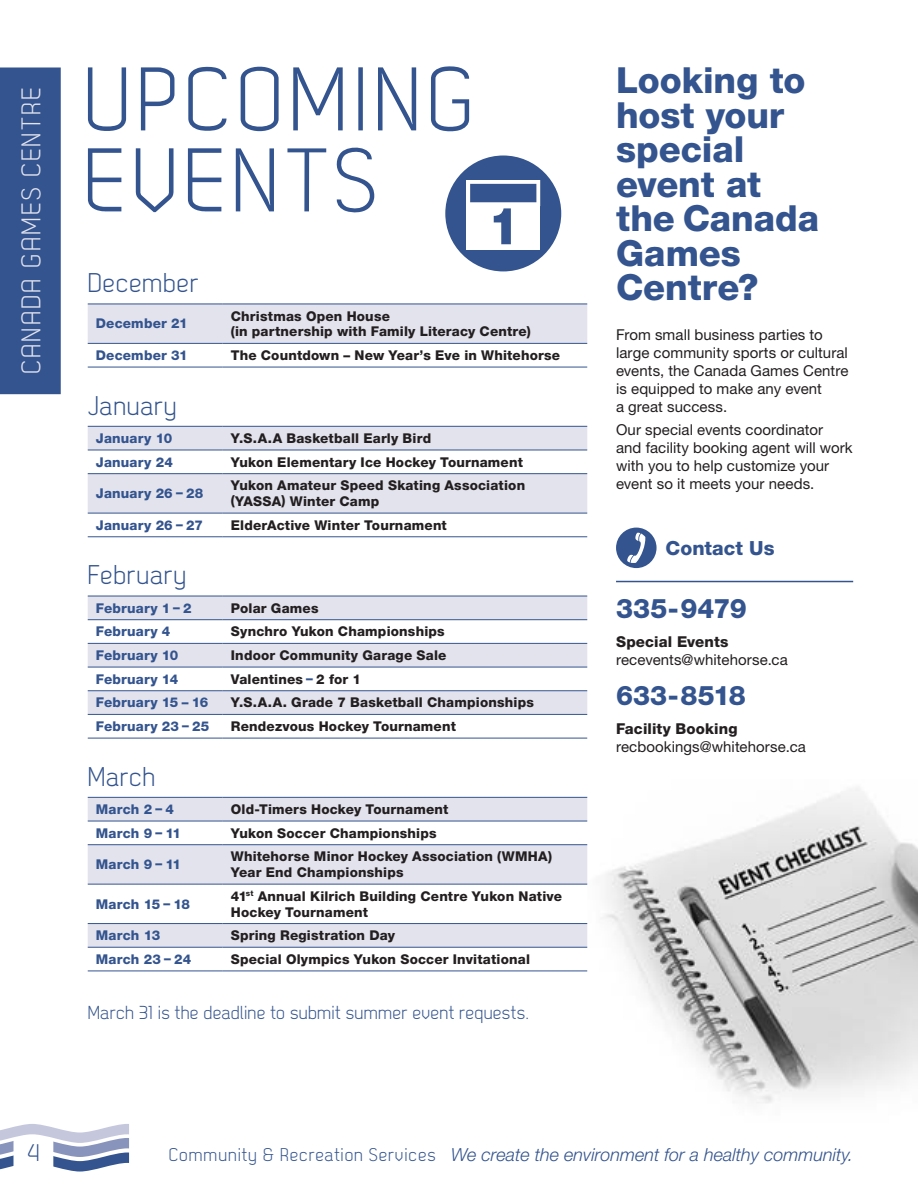
<style>
.page{position:relative;width:918px;height:1188px;background:#fff}
.page>*{position:absolute;margin:0;border:0;box-sizing:border-box;transform-origin:0 0}
.t1{font:90px/81px "Dekar";letter-spacing:.06em;color:#33548e}
.t2{font:800 36px/34.5px "Helvetica Neue LT Std";color:#33548e}
.t3{font:27px "Dekar";letter-spacing:.025em;color:#33548e}
.t4{font:27px "Dekar";letter-spacing:.075em;color:#e3e3ee}
.t5{font:800 27px "Helvetica Neue LT Std";color:#33548e}
.t6{font:24px "Dekar";color:#33548e}
.t7{font:800 19.5px "Helvetica Neue LT Std";color:#33548e}
.t8{font:18.75px "Dekar";letter-spacing:.015em;color:#33548e}
.t9{font:italic 300 18px "Helvetica Neue LT Std";color:#33548e}
.t10{font:15px/18px "Helvetica Neue LT Std";letter-spacing:.005em;color:#231f20}
.t11{font:800 15px "Helvetica Neue LT Std";letter-spacing:.01em;color:#231f20}
.t12{font:800 13.5px/15.8px "Helvetica Neue LT Std";letter-spacing:.015em;color:#231f20}
.t13{font:800 13.5px "Helvetica Neue LT Std";letter-spacing:.015em;color:#33548e}
.s1{color:#33548e}
.s2{font-family:"Dekar";font-weight:400;font-style:normal;font-size:18.3px}
</style>
<div class="page">
<img style="left:516px;top:788px;width:402px;height:315px">
<svg style="left:88px;top:305px;width:499px;height:62px"></svg>
<hr style="left:88px;top:304px;width:135px;height:1px;background:#33548e">
<hr style="left:88px;top:343px;width:135px;height:1px;background:#33548e">
<hr style="left:88px;top:367px;width:135px;height:1px;background:#33548e">
<hr style="left:223px;top:304px;width:364px;height:1px;background:#33548e">
<hr style="left:223px;top:343px;width:364px;height:1px;background:#33548e">
<hr style="left:223px;top:367px;width:364px;height:1px;background:#33548e">
<svg style="left:88px;top:427px;width:499px;height:86px"></svg>
<hr style="left:88px;top:426px;width:135px;height:1px;background:#33548e">
<hr style="left:223px;top:426px;width:364px;height:1px;background:#33548e">
<hr style="left:88px;top:450px;width:135px;height:1px;background:#33548e">
<hr style="left:223px;top:450px;width:364px;height:1px;background:#33548e">
<hr style="left:88px;top:473px;width:135px;height:1px;background:#33548e">
<hr style="left:223px;top:473px;width:364px;height:1px;background:#33548e">
<hr style="left:88px;top:513px;width:135px;height:1px;background:#33548e">
<hr style="left:88px;top:536px;width:135px;height:1px;background:#33548e">
<hr style="left:223px;top:513px;width:364px;height:1px;background:#33548e">
<hr style="left:223px;top:536px;width:364px;height:1px;background:#33548e">
<div style="left:88px;top:597px;width:499px;height:22px;background:#e3e3ee"></div>
<svg style="left:88px;top:620px;width:499px;height:118px"></svg>
<hr style="left:88px;top:596px;width:135px;height:1px;background:#33548e">
<hr style="left:223px;top:596px;width:364px;height:1px;background:#33548e">
<hr style="left:88px;top:619px;width:135px;height:1px;background:#33548e">
<hr style="left:223px;top:619px;width:364px;height:1px;background:#33548e">
<hr style="left:88px;top:643px;width:135px;height:1px;background:#33548e">
<hr style="left:223px;top:643px;width:364px;height:1px;background:#33548e">
<hr style="left:88px;top:667px;width:135px;height:1px;background:#33548e">
<hr style="left:223px;top:667px;width:364px;height:1px;background:#33548e">
<hr style="left:88px;top:690px;width:135px;height:1px;background:#33548e">
<hr style="left:223px;top:690px;width:364px;height:1px;background:#33548e">
<hr style="left:88px;top:714px;width:135px;height:1px;background:#33548e">
<hr style="left:223px;top:714px;width:364px;height:1px;background:#33548e">
<hr style="left:88px;top:738px;width:135px;height:1px;background:#33548e">
<hr style="left:223px;top:738px;width:364px;height:1px;background:#33548e">
<div style="left:88px;top:798px;width:499px;height:23px;background:#e3e3ee"></div>
<svg style="left:88px;top:822px;width:499px;height:149px"></svg>
<hr style="left:88px;top:797px;width:135px;height:1px;background:#33548e">
<hr style="left:223px;top:797px;width:364px;height:1px;background:#33548e">
<hr style="left:88px;top:821px;width:135px;height:1px;background:#33548e">
<hr style="left:223px;top:821px;width:364px;height:1px;background:#33548e">
<hr style="left:88px;top:844px;width:135px;height:1px;background:#33548e">
<hr style="left:223px;top:844px;width:364px;height:1px;background:#33548e">
<hr style="left:88px;top:884px;width:135px;height:1px;background:#33548e">
<hr style="left:88px;top:923px;width:135px;height:1px;background:#33548e">
<hr style="left:223px;top:884px;width:364px;height:1px;background:#33548e">
<hr style="left:223px;top:923px;width:364px;height:1px;background:#33548e">
<hr style="left:88px;top:947px;width:135px;height:1px;background:#33548e">
<hr style="left:88px;top:971px;width:135px;height:1px;background:#33548e">
<hr style="left:223px;top:947px;width:364px;height:1px;background:#33548e">
<hr style="left:223px;top:971px;width:364px;height:1px;background:#33548e">
<div style="left:445px;top:156px;width:116px;height:115px;background:#33548e;border-radius:50%"></div>
<div style="left:466px;top:180px;width:74px;height:69px;background:#fff"></div>
<svg style="left:470px;top:183px;width:67px;height:61px"></svg>
<div style="left:616px;top:528px;width:41px;height:40px;background:#33548e;border-radius:50%"></div>
<svg style="left:627px;top:533px;width:18px;height:30px"></svg>
<hr style="left:616px;top:581px;width:237px;height:1px;background:#33548e">
<svg style="left:0;top:1124px;width:129px;height:48px"></svg>
<div style="left:0;top:68px;width:61px;height:326px;background:#33548e"></div>
<h3 class="t4" style="left:18px;top:374px;width:288px;rotate:-90deg">CANADA GAMES CENTRE</h3>
<h1 class="t1" style="left:83px;top:62px;width:392px">UPCOMING<br>EVENTS</h1>
<h2 class="t2" style="left:616px;top:63px;width:205px">Looking to host your special event at the Canada<br>Games<br>Centre?</h2>
<p class="t10" style="left:616px;top:325px;width:234px">From small business parties to large community sports or cultural events, the Canada Games Centre is equipped to make any event<br>a great success.</p>
<p class="t10" style="left:616px;top:421px;width:238px">Our special events coordinator<br>and facility booking agent will work with you to help customize your event so it meets your needs.</p>
<h3 class="t3" style="left:88px;top:269px;width:112px">December</h3>
<p class="t13" style="left:96px;top:316px;width:93px">December 21</p>
<p class="t12" style="left:231px;top:308px;width:302px">Christmas Open House<br>(in partnership with Family Literacy Centre)</p>
<p class="t13" style="left:96px;top:347px;width:93px">December 31</p>
<p class="t12" style="left:231px;top:347px;width:331px">The Countdown – New Year’s Eve in Whitehorse</p>
<h3 class="t3" style="left:88px;top:392px;width:90px">January</h3>
<p class="t13" style="left:96px;top:430px;width:78px">January 10</p>
<p class="t12" style="left:231px;top:430px;width:202px">Y.S.A.A Basketball Early Bird</p>
<p class="t13" style="left:96px;top:454px;width:79px">January 24</p>
<p class="t12" style="left:231px;top:454px;width:294px">Yukon Elementary Ice Hockey Tournament</p>
<p class="t13" style="left:96px;top:485px;width:109px">January 26 – 28</p>
<p class="t12" style="left:231px;top:478px;width:296px">Yukon Amateur Speed Skating Association (YASSA) Winter Camp</p>
<p class="t13" style="left:96px;top:517px;width:109px">January 26 – 27</p>
<p class="t12" style="left:231px;top:517px;width:218px">ElderActive Winter Tournament</p>
<h3 class="t3" style="left:88px;top:562px;width:100px">February</h3>
<p class="t13" style="left:96px;top:600px;width:97px">February 1 – 2</p>
<p class="t12" style="left:231px;top:600px;width:89px">Polar Games</p>
<p class="t13" style="left:96px;top:624px;width:76px">February 4</p>
<p class="t12" style="left:231px;top:624px;width:215px">Synchro Yukon Championships</p>
<p class="t13" style="left:96px;top:647px;width:84px">February 10</p>
<p class="t12" style="left:231px;top:647px;width:217px">Indoor Community Garage Sale</p>
<p class="t13" style="left:96px;top:671px;width:84px">February 14</p>
<p class="t12" style="left:231px;top:671px;width:132px">Valentines <span class="s1">–</span> 2 for 1</p>
<p class="t13" style="left:96px;top:695px;width:114px">February 15 – 16</p>
<p class="t12" style="left:231px;top:695px;width:305px">Y.S.A.A. Grade 7 Basketball Championships</p>
<p class="t13" style="left:96px;top:718px;width:115px">February 23 – 25</p>
<p class="t12" style="left:231px;top:718px;width:227px">Rendezvous Hockey Tournament</p>
<h3 class="t3" style="left:88px;top:763px;width:69px">March</h3>
<p class="t13" style="left:96px;top:801px;width:80px">March 2 – 4</p>
<p class="t12" style="left:231px;top:801px;width:219px">Old-Timers Hockey Tournament</p>
<p class="t13" style="left:96px;top:825px;width:87px">March 9 – 11</p>
<p class="t12" style="left:231px;top:825px;width:207px">Yukon Soccer Championships</p>
<p class="t13" style="left:96px;top:856px;width:87px">March 9 – 11</p>
<p class="t12" style="left:231px;top:849px;width:323px">Whitehorse Minor Hockey Association (WMHA)<br>Year End Championships</p>
<p class="t13" style="left:96px;top:896px;width:96px">March 15 – 18</p>
<p class="t12" style="left:231px;top:888px;width:333px">41<sup>st</sup> Annual Kilrich Building Centre Yukon Native<br>Hockey Tournament</p>
<p class="t13" style="left:96px;top:927px;width:66px">March 13</p>
<p class="t12" style="left:231px;top:928px;width:166px">Spring Registration Day</p>
<p class="t13" style="left:96px;top:951px;width:97px">March 23 – 24</p>
<p class="t12" style="left:231px;top:951px;width:301px">Special Olympics Yukon Soccer Invitational</p>
<h3 class="t8" style="left:88px;top:1003px;width:443px">March 31 is the deadline to submit summer event requests.</h3>
<h3 class="t7" style="left:666px;top:536px;width:110px">Contact Us</h3>
<h3 class="t5" style="left:616px;top:592px;width:132px">335-9479</h3>
<p class="t11" style="left:616px;top:633px;width:114px">Special Events</p>
<p class="t10" style="left:616px;top:650px;width:173px">recevents@whitehorse.ca</p>
<h3 class="t5" style="left:616px;top:679px;width:131px">633-8518</h3>
<p class="t11" style="left:616px;top:719px;width:123px">Facility Booking</p>
<p class="t10" style="left:616px;top:737px;width:191px">recbookings@whitehorse.ca</p>
<h3 class="t6" style="left:27px;top:1141px;width:14px">4</h3>
<h3 class="t9" style="left:169px;top:1144px;width:686px"><span class="s2">Community &amp; Recreation Services</span> We create the environment for a healthy community.</h3>
</div>
